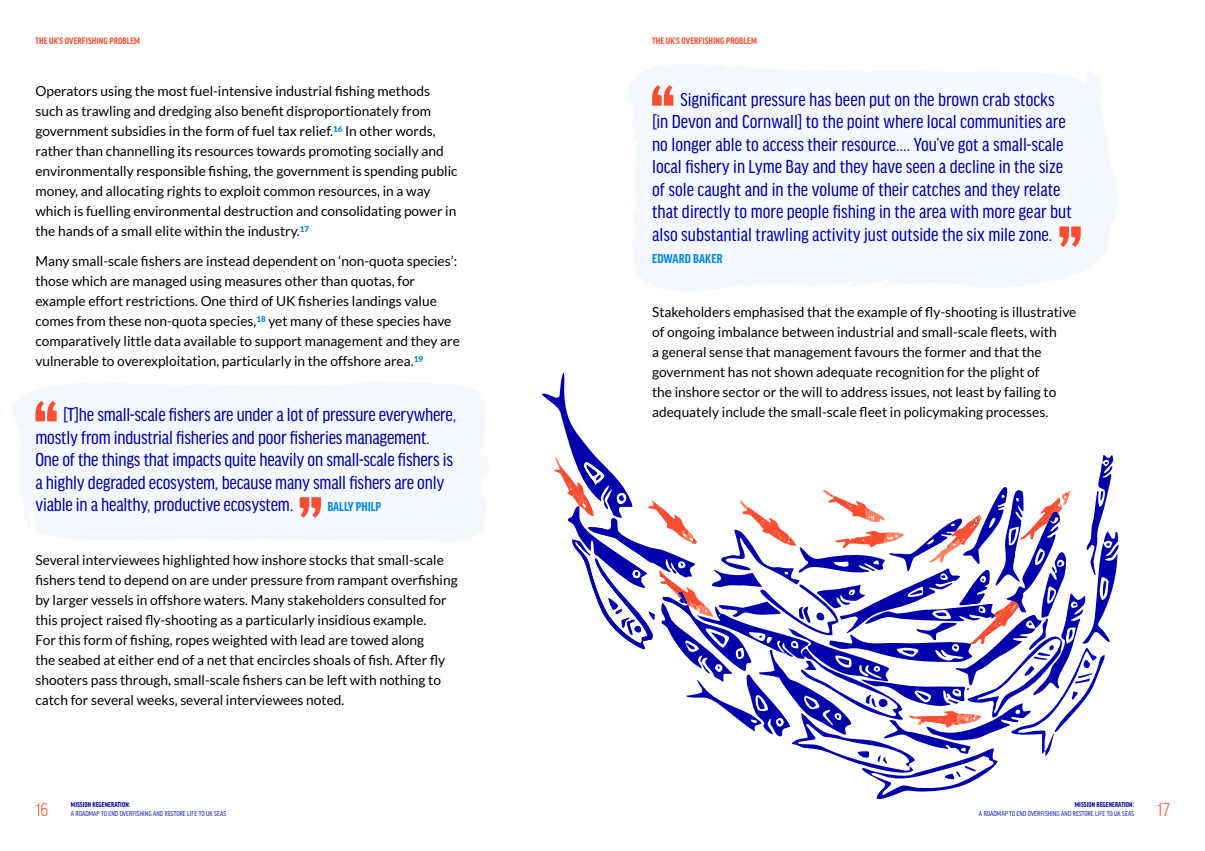
<style>
.page{position:relative;width:1205px;height:851px;background:#fff}
.page>*{position:absolute;margin:0;border:0;box-sizing:border-box;transform-origin:0 0}
.t1{font:20px/22.5px "Good Headline Pro Cond News";color:#00a}
.t2{font:300 condensed 20px "Good Headline Pro";color:#fa4e32}
.t3{font:13.75px/20px "Lato";color:#000}
.t4{font:700 condensed 13.75px "Good Headline Pro";color:#0686e5}
.t5{font:700 condensed 10px "Good Headline Pro";letter-spacing:.01em;color:#fa4e32}
.t6{font:condensed 7.5px "Good Headline Pro";letter-spacing:.01em;color:#00a}
.t7{font:700 condensed 7.5px "Good Headline Pro";letter-spacing:.01em;color:#00a}
</style>
<div class="page">
<div style="left:13px;top:381px;width:477px;height:161px;background:#f3f9fe"></div>
<svg style="left:13px;top:417px;width:3px;height:7px"></svg>
<svg style="left:97px;top:382px;width:15px;height:1px"></svg>
<svg style="left:482px;top:444px;width:4px;height:8px"></svg>
<svg style="left:331px;top:383px;width:16px;height:2px"></svg>
<svg style="left:627px;top:64px;width:491px;height:228px;fill:#f3f9fe"></svg>
<svg style="left:652px;top:85px;width:21px;height:21px"></svg>
<svg style="left:1059px;top:226px;width:21px;height:21px"></svg>
<svg style="left:35px;top:401px;width:22px;height:20px"></svg>
<svg style="left:300px;top:497px;width:21px;height:20px"></svg>
<svg style="left:542px;top:372px;width:576px;height:428px"></svg>
<p class="t5" style="left:35px;top:36px;width:106px">THE UK’S OVERFISHING PROBLEM</p>
<p class="t5" style="left:652px;top:36px;width:106px">THE UK’S OVERFISHING PROBLEM</p>
<p class="t3" style="left:35px;top:81px;width:424px">Operators using the most fuel-intensive industrial fishing methods such as trawling and dredging also benefit disproportionately from government subsidies in the form of fuel tax relief.<sup>16</sup> In other words, rather than channelling its resources towards promoting socially and environmentally responsible fishing, the government is spending public money, and allocating rights to exploit common resources, in a way which is fuelling environmental destruction and consolidating power in the hands of a small elite within the industry.<sup>17</sup></p>
<p class="t3" style="left:35px;top:251px;width:426px">Many small-scale fishers are instead dependent on ‘non-quota species’: those which are managed using measures other than quotas, for example effort restrictions. One third of UK fisheries landings value comes from these non-quota species,<sup>18</sup> yet many of these species have comparatively little data available to support management and they are vulnerable to overexploitation, particularly in the offshore area.<sup>19</sup></p>
<p class="t1" style="left:35px;top:404px;width:422px;text-indent:28px">[T]he small-scale fishers are under a lot of pressure everywhere, mostly from industrial fisheries and poor fisheries management.<br>One of the things that impacts quite heavily on small-scale fishers is a highly degraded ecosystem, because many small fishers are only viable in a healthy, productive ecosystem.</p>
<p class="t4" style="left:327px;top:500px;width:55px">BALLY PHILP</p>
<p class="t3" style="left:35px;top:550px;width:424px">Several interviewees highlighted how inshore stocks that small-scale fishers tend to depend on are under pressure from rampant overfishing by larger vessels in offshore waters. Many stakeholders consulted for this project raised fly-shooting as a particularly insidious example.<br>For this form of fishing, ropes weighted with lead are towed along<br>the seabed at either end of a net that encircles shoals of fish. After fly shooters pass through, small-scale fishers can be left with nothing to catch for several weeks, several interviewees noted.</p>
<p class="t1" style="left:652px;top:88px;width:421px;text-indent:28px">Significant pressure has been put on the brown crab stocks [in Devon and Cornwall] to the point where local communities are no longer able to access their resource…. You’ve got a small-scale local fishery in Lyme Bay and they have seen a decline in the size of sole caught and in the volume of their catches and they relate that directly to more people fishing in the area with more gear but also substantial trawling activity just outside the six mile zone.</p>
<p class="t4" style="left:652px;top:252px;width:72px">EDWARD BAKER</p>
<p class="t3" style="left:652px;top:302px;width:426px">Stakeholders emphasised that the example of fly-shooting is illustrative of ongoing imbalance between industrial and small-scale fleets, with<br>a general sense that management favours the former and that the government has not shown adequate recognition for the plight of<br>the inshore sector or the will to address issues, not least by failing to adequately include the small-scale fleet in policymaking processes.</p>
<p class="t7" style="left:71px;top:800px;width:61px">MISSION REGENERATION:</p>
<p class="t6" style="left:71px;top:809px;width:157px">A ROADMAP TO END OVERFISHING AND RESTORE LIFE TO UK SEAS</p>
<p class="t7" style="left:1075px;top:800px;width:61px">MISSION REGENERATION:</p>
<p class="t6" style="left:979px;top:809px;width:157px">A ROADMAP TO END OVERFISHING AND RESTORE LIFE TO UK SEAS</p>
<h1 class="t2" style="left:35px;top:799px;width:14px">16</h1>
<h1 class="t2" style="left:1157px;top:799px;width:14px">17</h1>
</div>
